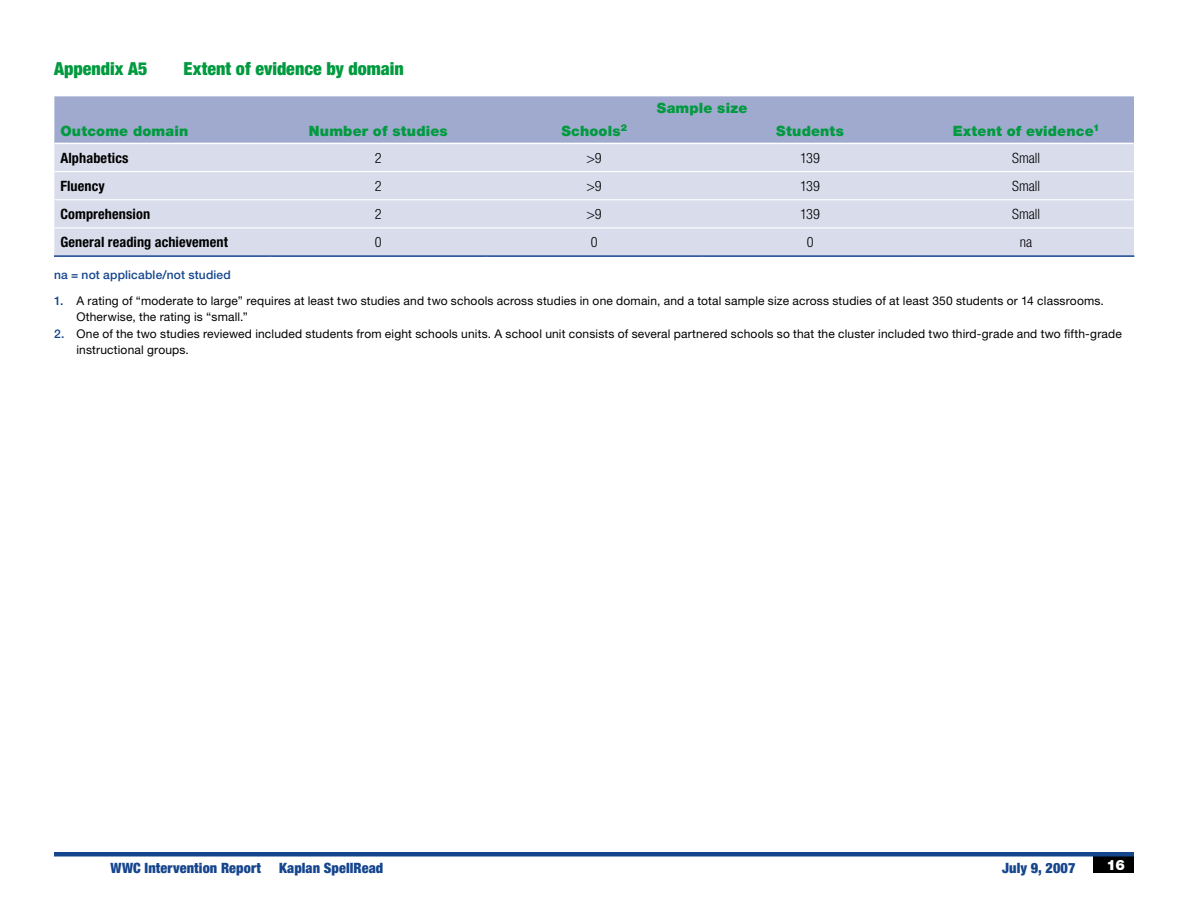
<style>
.page{position:relative;width:1188px;height:918px;background:#fff}
.page>*{position:absolute;margin:0;border:0;box-sizing:border-box;transform-origin:0 0}
.t1{font:900 condensed 18px "Helvetica Neue LT Std";color:#009a3f}
.t2{font:900 14.25px "Helvetica Neue LT Std";letter-spacing:.01em;color:#009a3f}
.t3{font:700 condensed 14.25px "Helvetica Neue LT Std";letter-spacing:.01em;color:#000}
.t4{font:900 condensed 14.25px "Helvetica Neue LT Std";letter-spacing:.01em;color:#15458d}
.t5{font:300 condensed 14.25px "Helvetica Neue LT Std";color:#000}
.t6{font:900 14.25px "Helvetica Neue LT Std";color:#fff}
.t7{font:12px/16.5px "Helvetica Neue LT Std";letter-spacing:.015em;color:#000}
.t8{font:500 12px "Helvetica Neue LT Std";letter-spacing:.015em;color:#15458d}
.s1{font-weight:500;color:#15458d}
</style>
<div class="page">
<div style="left:1094px;top:856px;width:40px;height:17px;background:#000"></div>
<hr style="left:54px;top:852px;width:1080px;height:4px;background:#15458d">
<div style="left:54px;top:96px;width:1080px;height:47px;background:#a0aace"></div>
<div style="left:54px;top:143px;width:1080px;height:112px;background:#d9ddeb"></div>
<hr style="left:55px;top:143px;width:215px;height:1px;background:#fff">
<hr style="left:270px;top:143px;width:216px;height:1px;background:#fff">
<hr style="left:486px;top:143px;width:216px;height:1px;background:#fff">
<hr style="left:702px;top:143px;width:216px;height:1px;background:#fff">
<hr style="left:918px;top:143px;width:216px;height:1px;background:#fff">
<hr style="left:55px;top:171px;width:215px;height:1px;background:#fff">
<hr style="left:270px;top:171px;width:216px;height:1px;background:#fff">
<hr style="left:486px;top:171px;width:216px;height:1px;background:#fff">
<hr style="left:702px;top:171px;width:216px;height:1px;background:#fff">
<hr style="left:918px;top:171px;width:216px;height:1px;background:#fff">
<hr style="left:55px;top:199px;width:215px;height:1px;background:#fff">
<hr style="left:270px;top:199px;width:216px;height:1px;background:#fff">
<hr style="left:486px;top:199px;width:216px;height:1px;background:#fff">
<hr style="left:702px;top:199px;width:216px;height:1px;background:#fff">
<hr style="left:918px;top:199px;width:216px;height:1px;background:#fff">
<hr style="left:54px;top:255px;width:216px;height:2px;background:#15458d">
<hr style="left:270px;top:255px;width:216px;height:2px;background:#15458d">
<hr style="left:486px;top:255px;width:216px;height:2px;background:#15458d">
<hr style="left:702px;top:255px;width:216px;height:2px;background:#15458d">
<hr style="left:918px;top:255px;width:216px;height:2px;background:#15458d">
<hr style="left:55px;top:227px;width:215px;height:2px;background:#fff">
<hr style="left:270px;top:227px;width:216px;height:2px;background:#fff">
<hr style="left:486px;top:227px;width:216px;height:2px;background:#fff">
<hr style="left:702px;top:227px;width:216px;height:2px;background:#fff">
<hr style="left:918px;top:227px;width:216px;height:2px;background:#fff">
<p class="t1" style="left:54px;top:58px;width:95px">Appendix A5</p>
<p class="t1" style="left:184px;top:58px;width:222px">Extent of evidence by domain</p>
<p class="t2" style="left:657px;top:99px;width:92px">Sample size</p>
<p class="t2" style="left:60px;top:122px;width:129px">Outcome domain</p>
<p class="t2" style="left:309px;top:122px;width:140px">Number of studies</p>
<p class="t2" style="left:561px;top:122px;width:67px">Schools<sup>2</sup></p>
<p class="t2" style="left:776px;top:122px;width:69px">Students</p>
<p class="t2" style="left:953px;top:122px;width:148px">Extent of evidence<sup>1</sup></p>
<p class="t3" style="left:60px;top:149px;width:70px">Alphabetics</p>
<p class="t5" style="left:375px;top:149px;width:8px">2</p>
<p class="t5" style="left:587px;top:149px;width:17px">&gt;9</p>
<p class="t5" style="left:800px;top:149px;width:21px">139</p>
<p class="t5" style="left:1012px;top:149px;width:29px">Small</p>
<p class="t3" style="left:60px;top:177px;width:46px">Fluency</p>
<p class="t5" style="left:375px;top:178px;width:8px">2</p>
<p class="t5" style="left:587px;top:178px;width:17px">&gt;9</p>
<p class="t5" style="left:800px;top:178px;width:21px">139</p>
<p class="t5" style="left:1012px;top:178px;width:29px">Small</p>
<p class="t3" style="left:60px;top:205px;width:91px">Comprehension</p>
<p class="t5" style="left:375px;top:206px;width:8px">2</p>
<p class="t5" style="left:587px;top:206px;width:17px">&gt;9</p>
<p class="t5" style="left:800px;top:206px;width:21px">139</p>
<p class="t5" style="left:1012px;top:206px;width:29px">Small</p>
<p class="t3" style="left:60px;top:233px;width:169px">General reading achievement</p>
<p class="t5" style="left:375px;top:234px;width:8px">0</p>
<p class="t5" style="left:591px;top:234px;width:8px">0</p>
<p class="t5" style="left:807px;top:234px;width:8px">0</p>
<p class="t5" style="left:1020px;top:234px;width:14px">na</p>
<p class="t8" style="left:54px;top:268px;width:178px">na = not applicable/not studied</p>
<p class="t7" style="left:77px;top:292px;width:1029px;text-indent:-22px"><span class="s1">1.</span> A rating of “moderate to large” requires at least two studies and two schools across studies in one domain, and a total sample size across studies of at least 350 students or 14 classrooms.<br>Otherwise, the rating is “small.”</p>
<p class="t7" style="left:77px;top:325px;width:1047px;text-indent:-22px"><span class="s1">2.</span> One of the two studies reviewed included students from eight schools units. A school unit consists of several partnered schools so that the cluster included two third-grade and two fifth-grade instructional groups.</p>
<p class="t4" style="left:111px;top:859px;width:152px">WWC Intervention Report</p>
<p class="t4" style="left:279px;top:859px;width:106px">Kaplan SpellRead</p>
<p class="t4" style="left:1002px;top:859px;width:75px">July 9, 2007</p>
<p class="t6" style="left:1107px;top:856px;width:20px">16</p>
</div>
